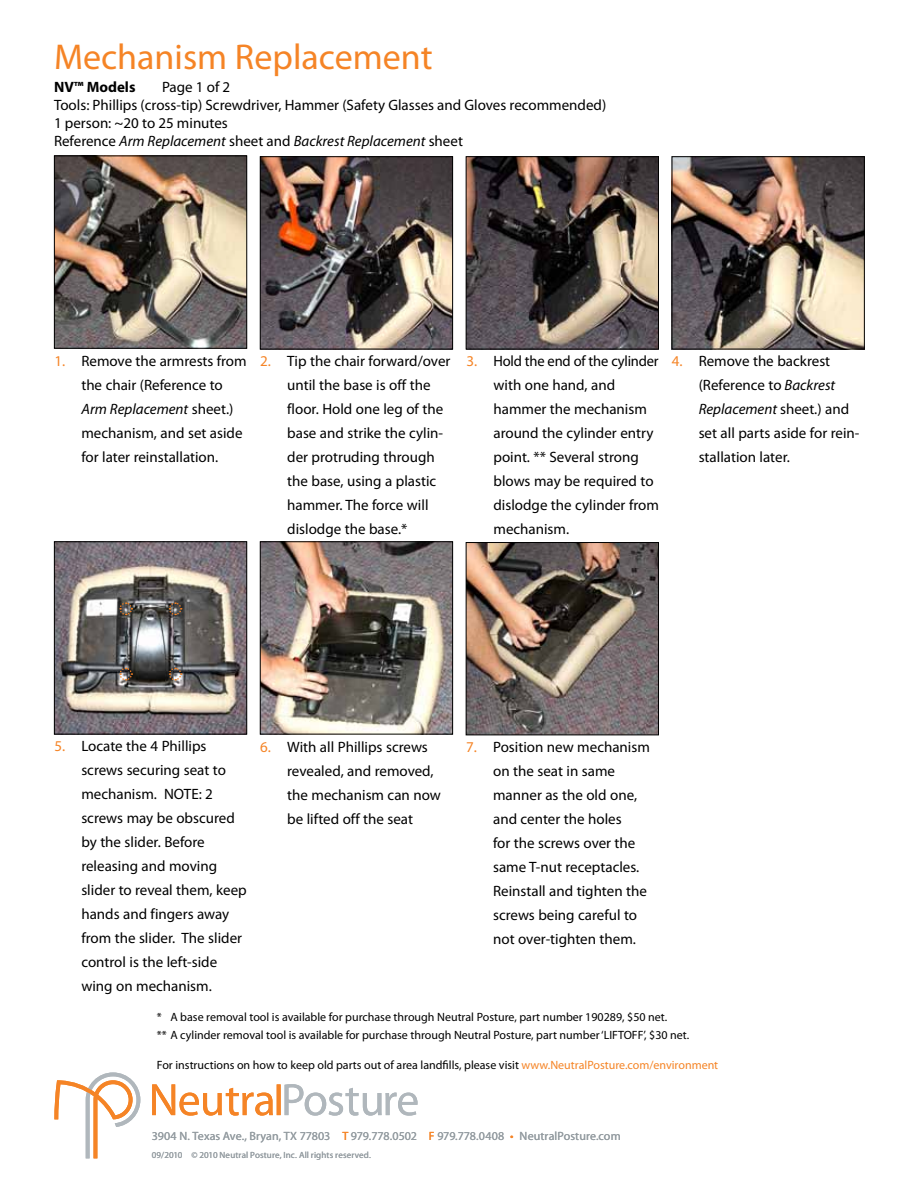
<style>
.page{position:relative;width:918px;height:1188px;background:#fff}
.page>*{position:absolute;margin:0;border:0;box-sizing:border-box;transform-origin:0 0}
.t1{font:36px "Myriad Pro";color:#f58426}
.t2{font:15px/24px "Myriad Pro";color:#000}
.t3{font:700 15px "Myriad Pro";color:#000}
.t4{font:12px/18px "Myriad Pro";color:#000}
.t5{font:12px "Myriad Pro";letter-spacing:.005em;color:#949ca1}
.t6{font:9px "Myriad Pro";letter-spacing:.015em;color:#949ca1}
.s1{font-style:italic}
.s2{color:#f58426}
</style>
<div class="page">
<svg style="left:152px;top:1084px;width:121px;height:32px"></svg>
<svg style="left:277px;top:1084px;width:4px;height:31px"></svg>
<svg style="left:285px;top:1084px;width:133px;height:32px"></svg>
<svg style="left:54px;top:1072px;width:86px;height:86px"></svg>
<img style="left:468px;top:158px;width:189px;height:189px">
<div style="left:466px;top:156px;width:193px;height:193px;border:1px solid #000"></div>
<img style="left:674px;top:158px;width:189px;height:189px">
<div style="left:672px;top:156px;width:193px;height:193px;border:1px solid #000"></div>
<img style="left:262px;top:158px;width:189px;height:189px">
<div style="left:260px;top:156px;width:193px;height:193px;border:1px solid #000"></div>
<img style="left:56px;top:158px;width:189px;height:189px">
<div style="left:54px;top:156px;width:193px;height:193px;border:1px solid #000"></div>
<img style="left:56px;top:543px;width:189px;height:190px">
<div style="left:54px;top:541px;width:193px;height:194px;border:1px solid #000"></div>
<img style="left:468px;top:544px;width:189px;height:189px">
<div style="left:466px;top:542px;width:193px;height:193px;border:1px solid #000"></div>
<img style="left:262px;top:543px;width:189px;height:190px">
<div style="left:260px;top:541px;width:193px;height:194px;border:1px solid #000"></div>
<svg style="left:168px;top:667px;width:14px;height:14px"></svg>
<svg style="left:118px;top:667px;width:15px;height:14px"></svg>
<svg style="left:168px;top:602px;width:14px;height:14px"></svg>
<svg style="left:118px;top:602px;width:15px;height:14px"></svg>
<h1 class="t1" style="left:54px;top:34px;width:380px">Mechanism Replacement</h1>
<p class="t3" style="left:54px;top:78px;width:83px">NV™ Models</p>
<p class="t2" style="left:54px;top:78px;width:554px;line-height:18px;text-indent:108px">Page 1 of 2<br>Tools: Phillips (cross-tip) Screwdriver, Hammer (Safety Glasses and Gloves recommended)<br>1 person: ~20 to 25 minutes<br>Reference <span class="s1">Arm Replacement</span> sheet and <span class="s1">Backrest Replacement</span> sheet</p>
<p class="t2" style="left:81px;top:349px;width:167px;text-indent:-27px"><span class="s2">1.</span> Remove the armrests from the chair (Reference to<br><span class="s1">Arm Replacement</span> sheet.) mechanism, and set aside for later reinstallation.</p>
<p class="t2" style="left:287px;top:349px;width:165px;text-indent:-27px"><span class="s2">2.</span> Tip the chair forward/over until the base is off the floor. Hold one leg of the base and strike the cylin&shy;der protruding through the base, using a plastic hammer. The force will dislodge the base.*</p>
<p class="t2" style="left:493px;top:349px;width:167px;text-indent:-27px"><span class="s2">3.</span> Hold the end of the cylinder with one hand, and hammer the mechanism around the cylinder entry point. ** Several strong blows may be required to dislodge the cylinder from mechanism.</p>
<p class="t2" style="left:699px;top:349px;width:162px;text-indent:-27px"><span class="s2">4.</span> Remove the backrest (Reference to <span class="s1">Backrest<br>Replacement</span> sheet.) and set all parts aside for rein&shy;stallation later.</p>
<p class="t2" style="left:81px;top:734px;width:167px;text-indent:-27px"><span class="s2">5.</span> Locate the 4 Phillips screws securing seat to mechanism. NOTE: 2 screws may be obscured by the slider. Before releasing and moving slider to reveal them, keep hands and fingers away from the slider. The slider control is the left-side wing on mechanism.</p>
<p class="t2" style="left:287px;top:735px;width:155px;text-indent:-27px"><span class="s2">6.</span> With all Phillips screws revealed, and removed, the mechanism can now be lifted off the seat</p>
<p class="t2" style="left:493px;top:735px;width:158px;text-indent:-27px"><span class="s2">7.</span> Position new mechanism on the seat in same manner as the old one, and center the holes<br>for the screws over the same T-nut receptacles.<br>Reinstall and tighten the screws being careful to not over-tighten them.</p>
<p class="t4" style="left:157px;top:1008px;width:534px">* A base removal tool is available for purchase through Neutral Posture, part number 190289, $50 net.<br>** A cylinder removal tool is available for purchase through Neutral Posture, part number ‘LIFTOFF’, $30 net.</p>
<p class="t4" style="left:157px;top:1056px;width:563px">For instructions on how to keep old parts out of area landfills, please visit <span class="s2">www.NeutralPosture.com/environment</span></p>
<p class="t5" style="left:152px;top:1129px;width:470px">3904 N. Texas Ave., Bryan, TX 77803 <span class="s2">T</span> 979.778.0502 <span class="s2">F</span> 979.778.0408 <span class="s2">•</span> NeutralPosture.com</p>
<p class="t6" style="left:152px;top:1150px;width:221px">09/2010 © 2010 Neutral Posture, Inc. All rights reserved.</p>
</div>
